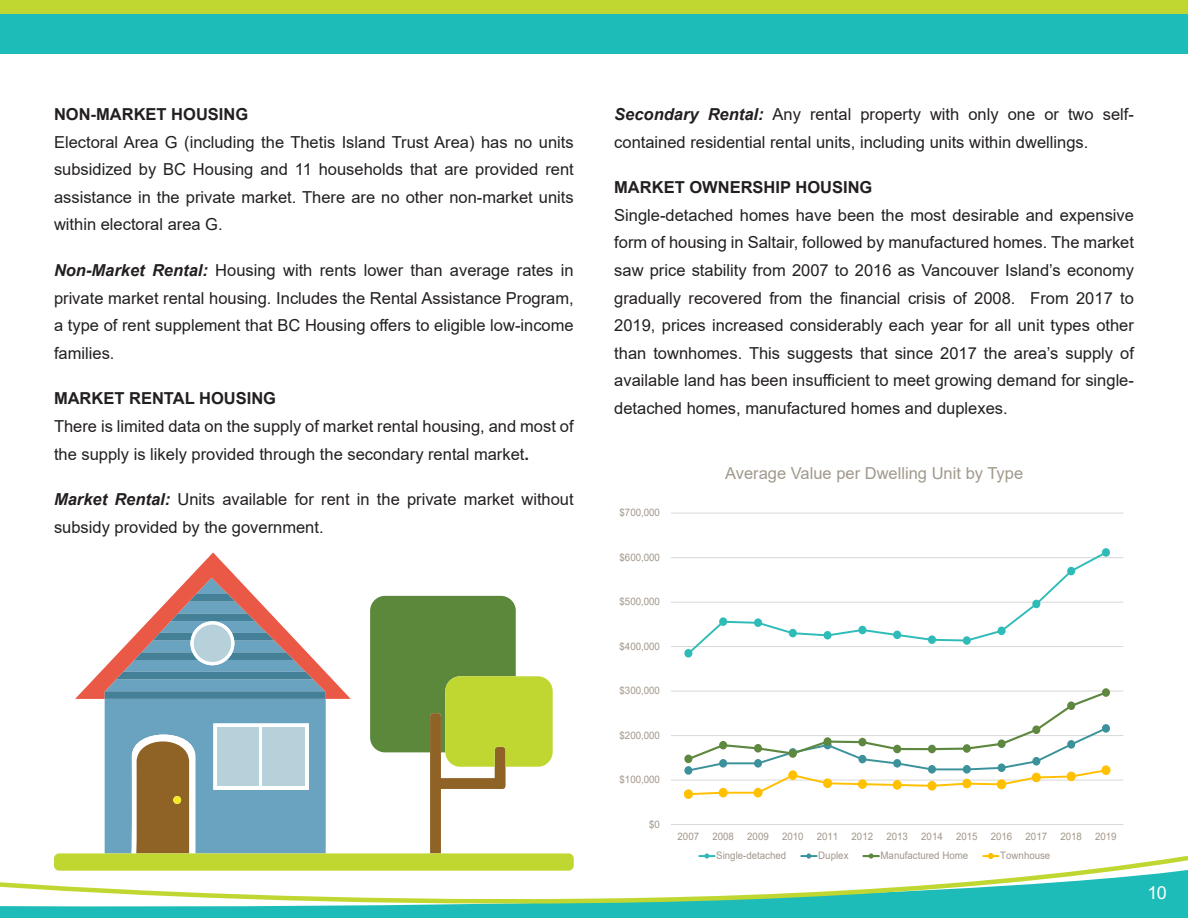
<style>
.page{position:relative;width:1188px;height:918px;background:#fff}
.page>*{position:absolute;margin:0;border:0;box-sizing:border-box;transform-origin:0 0}
.t1{font:18px "Arial";color:#fff}
.Body{font:16.5px/27.6px "Arial";color:#231f20;text-align:justify}
.Definition{font:16.5px/27.6px "Arial";color:#231f20}
.Sub-Header{font:700 16.5px "Arial";color:#231f20}
.Theme_Intro{font:16.5px "Arial";color:#a1998c}
.Body-2{font:700 16.5px "Arial";color:#231f20}
.t2{font:10.35px "Arial";letter-spacing:-.005em;color:#a2978a;scale:.94 1}
.s1{font-weight:700;font-style:italic}
.s2{font-weight:700}
</style>
<div class="page">
<div style="left:0;top:0;width:1188px;height:54px;background:#1dbcb8"></div>
<div style="left:0;top:0;width:1188px;height:14px;background:#c1d731"></div>
<svg style="left:0;top:855px;width:1188px;height:63px"></svg>
<svg style="left:54px;top:552px;width:520px;height:319px"></svg>
<hr style="left:671px;top:780px;width:452px;height:1px;background:#d9d9d9">
<hr style="left:671px;top:735px;width:452px;height:1px;background:#d9d9d9">
<hr style="left:671px;top:691px;width:452px;height:1px;background:#d9d9d9">
<hr style="left:671px;top:646px;width:452px;height:1px;background:#d9d9d9">
<hr style="left:671px;top:602px;width:452px;height:1px;background:#d9d9d9">
<hr style="left:671px;top:557px;width:452px;height:1px;background:#d9d9d9">
<hr style="left:671px;top:513px;width:452px;height:1px;background:#d9d9d9">
<hr style="left:671px;top:824px;width:452px;height:1px;background:#d9d9d9">
<svg style="left:686px;top:553px;width:422px;height:102px"></svg>
<div style="left:684px;top:649px;width:8px;height:9px;background:#2fbcb8;border-radius:50%"></div>
<div style="left:719px;top:617px;width:8px;height:9px;background:#2fbcb8;border-radius:50%"></div>
<div style="left:754px;top:618px;width:8px;height:9px;background:#2fbcb8;border-radius:50%"></div>
<div style="left:789px;top:629px;width:8px;height:8px;background:#2fbcb8;border-radius:50%"></div>
<div style="left:824px;top:631px;width:8px;height:9px;background:#2fbcb8;border-radius:50%"></div>
<div style="left:858px;top:626px;width:8px;height:8px;background:#2fbcb8;border-radius:50%"></div>
<div style="left:893px;top:631px;width:8px;height:8px;background:#2fbcb8;border-radius:50%"></div>
<div style="left:928px;top:635px;width:8px;height:9px;background:#2fbcb8;border-radius:50%"></div>
<div style="left:963px;top:636px;width:8px;height:9px;background:#2fbcb8;border-radius:50%"></div>
<div style="left:998px;top:627px;width:8px;height:8px;background:#2fbcb8;border-radius:50%"></div>
<div style="left:1032px;top:600px;width:8px;height:8px;background:#2fbcb8;border-radius:50%"></div>
<div style="left:1067px;top:567px;width:8px;height:8px;background:#2fbcb8;border-radius:50%"></div>
<div style="left:1102px;top:548px;width:8px;height:9px;background:#2fbcb8;border-radius:50%"></div>
<svg style="left:684px;top:766px;width:8px;height:9px"></svg>
<svg style="left:1102px;top:688px;width:8px;height:9px"></svg>
<svg style="left:686px;top:690px;width:423px;height:106px"></svg>
<div style="left:684px;top:790px;width:8px;height:8px;background:#ffc000;border-radius:50%"></div>
<div style="left:684px;top:790px;width:9px;height:9px;border:1px solid #ffc000;border-radius:50%"></div>
<div style="left:719px;top:788px;width:8px;height:9px;background:#ffc000;border-radius:50%"></div>
<div style="left:719px;top:788px;width:8px;height:9px;border:1px solid #ffc000;border-radius:50%"></div>
<div style="left:754px;top:788px;width:8px;height:9px;background:#ffc000;border-radius:50%"></div>
<div style="left:754px;top:788px;width:8px;height:9px;border:1px solid #ffc000;border-radius:50%"></div>
<div style="left:789px;top:771px;width:8px;height:8px;background:#ffc000;border-radius:50%"></div>
<div style="left:788px;top:771px;width:9px;height:9px;border:1px solid #ffc000;border-radius:50%"></div>
<div style="left:824px;top:779px;width:8px;height:8px;background:#ffc000;border-radius:50%"></div>
<div style="left:823px;top:779px;width:9px;height:9px;border:1px solid #ffc000;border-radius:50%"></div>
<div style="left:858px;top:780px;width:8px;height:8px;background:#ffc000;border-radius:50%"></div>
<div style="left:858px;top:780px;width:9px;height:9px;border:1px solid #ffc000;border-radius:50%"></div>
<div style="left:893px;top:781px;width:8px;height:8px;background:#ffc000;border-radius:50%"></div>
<div style="left:893px;top:780px;width:9px;height:9px;border:1px solid #ffc000;border-radius:50%"></div>
<div style="left:928px;top:782px;width:8px;height:8px;background:#ffc000;border-radius:50%"></div>
<div style="left:928px;top:781px;width:8px;height:9px;border:1px solid #ffc000;border-radius:50%"></div>
<div style="left:963px;top:779px;width:8px;height:9px;background:#ffc000;border-radius:50%"></div>
<div style="left:962px;top:779px;width:9px;height:9px;border:1px solid #ffc000;border-radius:50%"></div>
<div style="left:1032px;top:773px;width:8px;height:9px;background:#ffc000;border-radius:50%"></div>
<div style="left:1032px;top:773px;width:9px;height:9px;border:1px solid #ffc000;border-radius:50%"></div>
<div style="left:1067px;top:772px;width:8px;height:9px;background:#ffc000;border-radius:50%"></div>
<div style="left:1067px;top:772px;width:9px;height:9px;border:1px solid #ffc000;border-radius:50%"></div>
<div style="left:1102px;top:766px;width:8px;height:8px;background:#ffc000;border-radius:50%"></div>
<div style="left:1102px;top:766px;width:8px;height:9px;border:1px solid #ffc000;border-radius:50%"></div>
<div style="left:998px;top:780px;width:7px;height:9px;background:#ffc000;border-radius:50%"></div>
<div style="left:997px;top:779px;width:9px;height:10px;border:2px solid #ffc000;border-radius:50%"></div>
<svg style="left:699px;top:853px;width:16px;height:6px"></svg>
<svg style="left:801px;top:853px;width:16px;height:6px"></svg>
<svg style="left:863px;top:853px;width:16px;height:6px"></svg>
<svg style="left:983px;top:853px;width:16px;height:6px"></svg>
<p class="Sub-Header" style="left:54px;top:103px;width:196px">NON-MARKET HOUSING</p>
<p class="Body" style="left:54px;top:128px;width:521px">Electoral Area G (including the Thetis Island Trust Area) has no units subsidized by BC Housing and 11 households that are provided rent assistance in the private market. There are no other non-market units within electoral area G.</p>
<p class="Definition" style="left:54px;top:256px;width:521px;text-align:justify"><span class="s1">Non-Market Rental:</span> Housing with rents lower than average rates in private market rental housing. Includes the Rental Assistance Program, a type of rent supplement that BC Housing offers to eligible low-income families.</p>
<p class="Sub-Header" style="left:54px;top:387px;width:224px">MARKET RENTAL HOUSING</p>
<p class="Body" style="left:54px;top:412px;width:521px">There is limited data on the supply of market rental housing, and most of the supply is likely provided through the secondary rental market<span class="s2">.</span></p>
<p class="Definition" style="left:54px;top:486px;width:521px"><span class="s1">Market Rental:</span> Units available for rent in the private market without subsidy provided by the government.</p>
<p class="Definition" style="left:614px;top:100px;width:521px"><span class="s1">Secondary Rental:</span> Any rental property with only one or two self&shy;contained residential rental units, including units within dwellings.</p>
<p class="Body-2" style="left:614px;top:176px;width:260px">MARKET OWNERSHIP HOUSING</p>
<p class="Body" style="left:614px;top:201px;width:521px">Single-detached homes have been the most desirable and expensive form of housing in Saltair, followed by manufactured homes. The market saw price stability from 2007 to 2016 as Vancouver Island’s economy gradually recovered from the financial crisis of 2008. From 2017 to 2019, prices increased considerably each year for all unit types other than townhomes. This suggests that since 2017 the area’s supply of available land has been insufficient to meet growing demand for single&shy;detached homes, manufactured homes and duplexes.</p>
<p class="t2" style="left:620px;top:506px;width:44px">$700,000</p>
<p class="t2" style="left:620px;top:550px;width:44px">$600,000</p>
<p class="t2" style="left:620px;top:595px;width:44px">$500,000</p>
<p class="t2" style="left:620px;top:639px;width:44px">$400,000</p>
<p class="t2" style="left:620px;top:684px;width:44px">$300,000</p>
<p class="t2" style="left:620px;top:728px;width:44px">$200,000</p>
<p class="t2" style="left:620px;top:773px;width:44px">$100,000</p>
<p class="t2" style="left:649px;top:817px;width:13px">$0</p>
<p class="Theme_Intro" style="left:725px;top:462px;width:300px">Average Value per Dwelling Unit by Type</p>
<p class="t2" style="left:678px;top:829px;width:24px">2007</p>
<p class="t2" style="left:712px;top:829px;width:24px">2008</p>
<p class="t2" style="left:747px;top:829px;width:24px">2009</p>
<p class="t2" style="left:782px;top:829px;width:24px">2010</p>
<p class="t2" style="left:817px;top:829px;width:24px">2011</p>
<p class="t2" style="left:852px;top:829px;width:24px">2012</p>
<p class="t2" style="left:886px;top:829px;width:24px">2013</p>
<p class="t2" style="left:921px;top:829px;width:24px">2014</p>
<p class="t2" style="left:956px;top:829px;width:24px">2015</p>
<p class="t2" style="left:991px;top:829px;width:24px">2016</p>
<p class="t2" style="left:1026px;top:829px;width:24px">2017</p>
<p class="t2" style="left:1060px;top:829px;width:24px">2018</p>
<p class="t2" style="left:1095px;top:829px;width:24px">2019</p>
<p class="t2" style="left:716px;top:849px;width:76px">Single-detached</p>
<p class="t2" style="left:818px;top:849px;width:34px">Duplex</p>
<p class="t2" style="left:881px;top:849px;width:95px">Manufactured Home</p>
<p class="t2" style="left:1000px;top:849px;width:55px">Townhouse</p>
<p class="t1" style="left:1147px;top:880px;width:21px">10</p>
</div>
